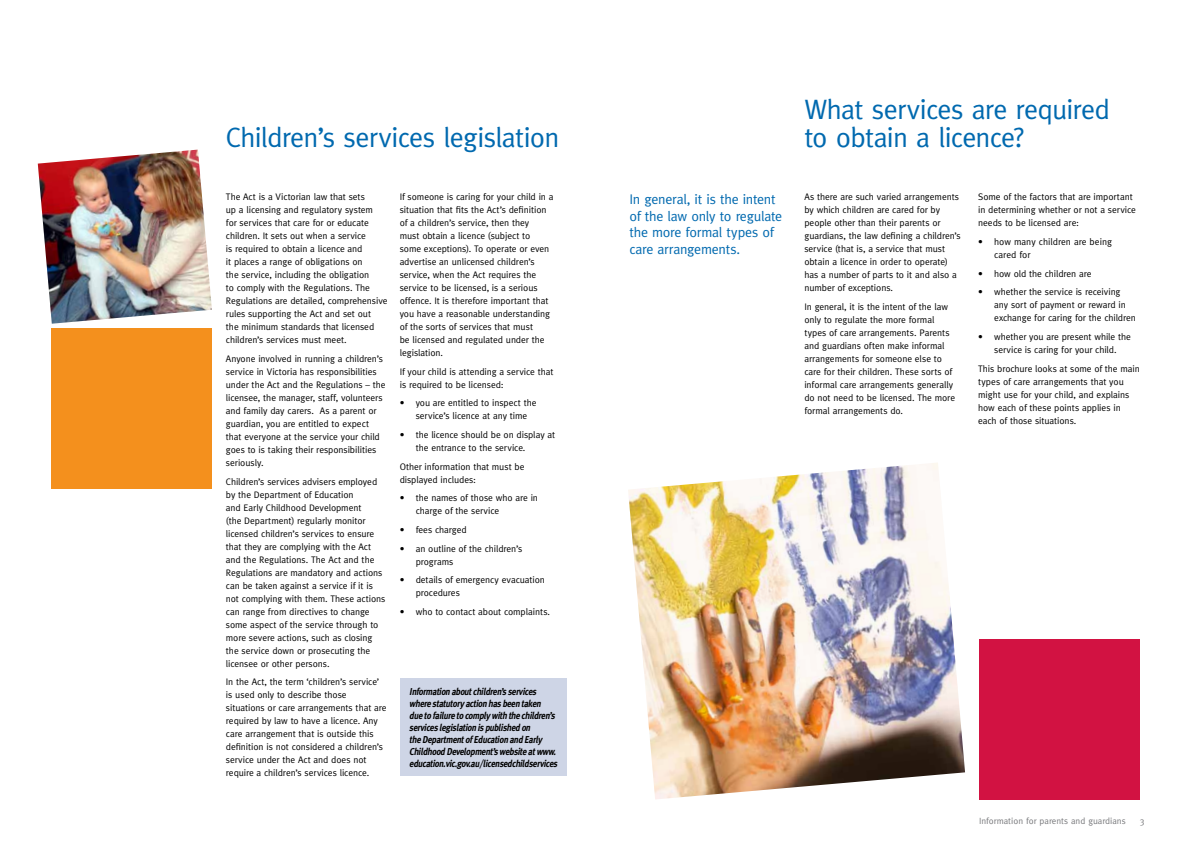
<style>
.page{position:relative;width:1191px;height:842px;background:#fff}
.page>*{position:absolute;margin:0;border:0;box-sizing:border-box;transform-origin:0 0}
.t1{font:28px/28px "Meta";letter-spacing:-.025em;color:#0069af}
.t2{font:14px/16.8px "Meta";letter-spacing:-.02em;color:#0069af}
.t3{font:italic 700 10px/12px "Meta Plus";color:#000;scale:.87 1}
.t4{font:9.5px/13px "Meta";letter-spacing:-.005em;color:#000}
.t5{font:9px "Meta";color:#77787b}
</style>
<div class="page">
<img style="left:628px;top:463px;width:337px;height:336px">
<div style="left:979px;top:639px;width:161px;height:160px;background:#d21242"></div>
<div style="left:51px;top:328px;width:161px;height:161px;background:#f4901d"></div>
<img style="left:38px;top:150px;width:174px;height:174px">
<div style="left:401px;top:678px;width:166px;height:98px;background:#ced5e6"></div>
<h1 class="t1" style="left:226px;top:123px;width:335px">Children’s services legislation</h1>
<p class="t4" style="left:226px;top:190px;width:163px">The Act is a Victorian law that sets<br>up a licensing and regulatory system<br>for services that care for or educate children. It sets out when a service<br>is required to obtain a licence and<br>it places a range of obligations on<br>the service, including the obligation<br>to comply with the Regulations. The Regulations are detailed, comprehensive rules supporting the Act and set out<br>the minimum standards that licensed children’s services must meet.</p>
<p class="t4" style="left:226px;top:352px;width:161px">Anyone involved in running a children’s service in Victoria has responsibilities under the Act and the Regulations – the licensee, the manager, staff, volunteers and family day carers. As a parent or guardian, you are entitled to expect that everyone at the service your child goes to is taking their responsibilities seriously.</p>
<p class="t4" style="left:226px;top:475px;width:161px">Children’s services advisers employed by the Department of Education<br>and Early Childhood Development<br>(the Department) regularly monitor licensed children’s services to ensure that they are complying with the Act and the Regulations. The Act and the Regulations are mandatory and actions can be taken against a service if it is not complying with them. These actions can range from directives to change some aspect of the service through to more severe actions, such as closing the service down or prosecuting the licensee or other persons.</p>
<p class="t4" style="left:226px;top:675px;width:162px">In the Act, the term ‘children’s service’ is used only to describe those situations or care arrangements that are required by law to have a licence. Any care arrangement that is outside this definition is not considered a children’s service under the Act and does not require a children’s services licence.</p>
<p class="t4" style="left:400px;top:190px;width:155px">If someone is caring for your child in a situation that fits the Act’s definition of a children’s service, then they<br>must obtain a licence (subject to some exceptions). To operate or even advertise an unlicensed children’s service, when the Act requires the service to be licensed, is a serious offence. It is therefore important that you have a reasonable understanding of the sorts of services that must<br>be licensed and regulated under the legislation.</p>
<p class="t4" style="left:400px;top:365px;width:155px">If your child is attending a service that is required to be licensed:</p>
<p class="t4" style="left:416px;top:396px;width:122px;text-indent:-16px">• you are entitled to inspect the service’s licence at any time</p>
<p class="t4" style="left:416px;top:428px;width:141px;text-indent:-16px">• the licence should be on display at the entrance to the service.</p>
<p class="t4" style="left:400px;top:460px;width:126px">Other information that must be displayed includes:</p>
<p class="t4" style="left:416px;top:491px;width:124px;text-indent:-16px">• the names of those who are in charge of the service</p>
<p class="t4" style="left:400px;top:523px;width:69px">• fees charged</p>
<p class="t4" style="left:416px;top:542px;width:108px;text-indent:-16px">• an outline of the children’s programs</p>
<p class="t4" style="left:416px;top:573px;width:131px;text-indent:-16px">• details of emergency evacuation procedures</p>
<p class="t4" style="left:400px;top:605px;width:152px">• who to contact about complaints.</p>
<p class="t3" style="left:409px;top:685px;width:174px">Information aboutchildren’sservices wherestatutory action hasbeen taken duetofailuretocomply with thechildren’s serviceslegislation ispublished on theDepartmentof Education and Early Childhood Development’swebsiteatwww. education.vic.gov.au/licensedchildservices</p>
<h2 class="t2" style="left:629px;top:190px;width:154px">In general, it is the intent of the law only to regulate the more formal types of care arrangements.</h2>
<h1 class="t1" style="left:804px;top:95px;width:307px">What services are required to obtain a licence?</h1>
<p class="t4" style="left:804px;top:190px;width:158px">As there are such varied arrangements by which children are cared for by people other than their parents or guardians, the law defining a children’s service (that is, a service that must obtain a licence in order to operate) has a number of parts to it and also a number of exceptions.</p>
<p class="t4" style="left:804px;top:300px;width:152px">In general, it is the intent of the law only to regulate the more formal types of care arrangements. Parents and guardians often make informal arrangements for someone else to care for their children. These sorts of informal care arrangements generally do not need to be licensed. The more formal arrangements do.</p>
<p class="t4" style="left:978px;top:190px;width:159px">Some of the factors that are important in determining whether or not a service needs to be licensed are:</p>
<p class="t4" style="left:994px;top:235px;width:119px;text-indent:-16px">• how many children are being cared for</p>
<p class="t4" style="left:978px;top:267px;width:115px">• how old the children are</p>
<p class="t4" style="left:994px;top:285px;width:143px;text-indent:-16px">• whether the service is receiving any sort of payment or reward in exchange for caring for the children</p>
<p class="t4" style="left:978px;top:330px;width:154px;text-align:center">• whether you are present while the service is caring for your child.</p>
<p class="t4" style="left:978px;top:362px;width:163px">This brochure looks at some of the main types of care arrangements that you might use for your child, and explains how each of these points applies in each of those situations.</p>
<p class="t5" style="left:979px;top:815px;width:148px">Information for parents and guardians</p>
<p class="t5" style="left:1140px;top:815px;width:6px">3</p>
</div>
